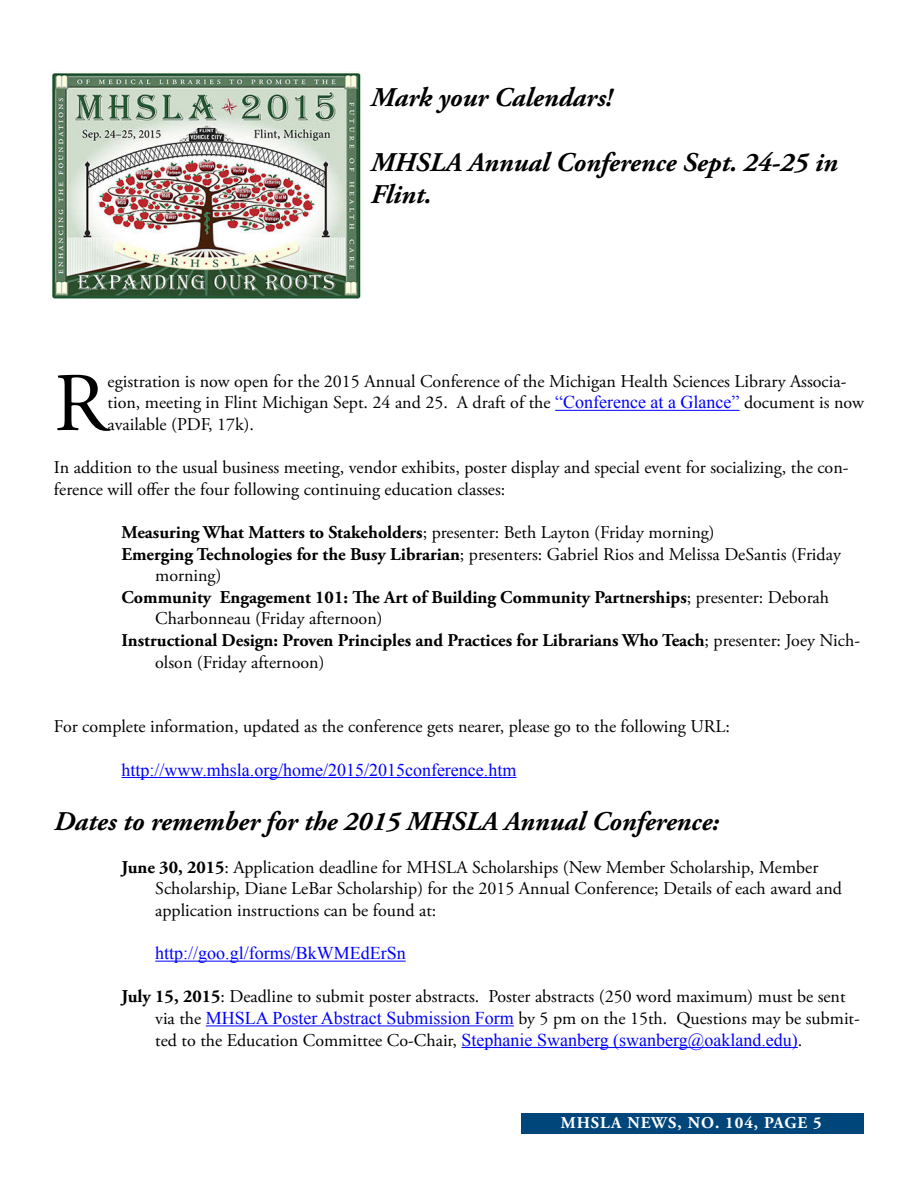
<style>
.page{position:relative;width:918px;height:1188px;background:#fff}
.page>*{position:absolute;margin:0;border:0;box-sizing:border-box;transform-origin:0 0}
.t1{font:83.1px "Adobe Garamond Pro";color:#000}
.t2{font:italic 700 27px/32.4px "Adobe Garamond Pro";color:#000}
.t3{font:18px/21.6px "Adobe Garamond Pro";color:#000}
.t4{font:700 18px/21.6px "Adobe Garamond Pro";color:#000}
.t5{font:18px "Times New Roman";color:#00f}
.t6{font:700 16.5px "Adobe Garamond Pro";letter-spacing:.06em;color:#fff}
.s1{font-family:"Times New Roman";color:#00f}
.s2{font-weight:700}
.s3{font-weight:400}
</style>
<div class="page">
<hr style="left:555px;top:410px;width:185px;height:1px;background:#00f">
<hr style="left:122px;top:777px;width:394px;height:1px;background:#00f">
<hr style="left:155px;top:961px;width:251px;height:1px;background:#00f">
<hr style="left:206px;top:1025px;width:308px;height:1px;background:#00f">
<hr style="left:462px;top:1047px;width:336px;height:1px;background:#00f">
<img style="left:51px;top:71px;width:311px;height:228px">
<div style="left:521px;top:1113px;width:343px;height:21px;background:#00467a"></div>
<p class="t2" style="left:371px;top:82px;width:243px">Mark your Calendars!</p>
<p class="t2" style="left:371px;top:147px;width:469px">MHSLA Annual Conference Sept. 24-25 in<br>Flint.</p>
<p class="t3" style="left:108px;top:371px;width:758px">egistration is now open for the 2015 Annual Conference of the Michigan Health Sciences Library Associa&shy;tion, meeting in Flint Michigan Sept. 24 and 25. A draft of the <span class="s1">“Conference at a Glance”</span> document is now available (PDF, 17k).</p>
<p class="t3" style="left:54px;top:457px;width:796px">In addition to the usual business meeting, vendor exhibits, poster display and special event for socializing, the con&shy;ference will offer the four following continuing education classes:</p>
<p class="t3" style="left:121px;top:522px;width:595px"><span class="s2">Measuring What Matters to Stakeholders</span>; presenter: Beth Layton (Friday morning)</p>
<p class="t3" style="left:155px;top:544px;width:687px;text-indent:-34px"><span class="s2">Emerging Technologies for the Busy Librarian</span>; presenters: Gabriel Rios and Melissa DeSantis (Friday morning)</p>
<p class="t4" style="left:155px;top:587px;width:675px;text-indent:-34px">Community Engagement 101: The Art of Building Community Partnerships<span class="s3">; presenter: Deborah<br>Charbonneau (Friday afternoon)</span></p>
<p class="t4" style="left:155px;top:630px;width:706px;text-indent:-34px">Instructional Design: Proven Principles and Practices for Librarians Who Teach<span class="s3">; presenter: Joey Nich&shy;olson (Friday afternoon)</span></p>
<p class="t1" style="left:54px;top:354px;width:55px">R</p>
<p class="t3" style="left:54px;top:717px;width:678px">For complete information, updated as the conference gets nearer, please go to the following URL:</p>
<p class="t5" style="left:121px;top:757px;width:396px">http://www.mhsla.org/home/2015/2015conference.htm</p>
<p class="t2" style="left:54px;top:805px;width:667px">Dates to remember for the 2015 MHSLA Annual Conference:</p>
<p class="t3" style="left:155px;top:857px;width:688px;text-indent:-34px"><span class="s2">June 30, 2015</span>: Application deadline for MHSLA Scholarships (New Member Scholarship, Member<br>Scholarship, Diane LeBar Scholarship) for the 2015 Annual Conference; Details of each award and application instructions can be found at:</p>
<p class="t5" style="left:155px;top:941px;width:252px">http://goo.gl/forms/BkWMEdErSn</p>
<p class="t3" style="left:155px;top:987px;width:706px;text-indent:-34px"><span class="s2">July 15, 2015</span>: Deadline to submit poster abstracts. Poster abstracts (250 word maximum) must be sent via the <span class="s1">MHSLA Poster Abstract Submission Form</span> by 5 pm on the 15th. Questions may be submit&shy;ted to the Education Committee Co-Chair, <span class="s1">Stephanie Swanberg (swanberg@oakland.edu)</span>.</p>
<p class="t6" style="left:561px;top:1114px;width:263px">MHSLA NEWS, NO. 104, PAGE 5</p>
</div>
